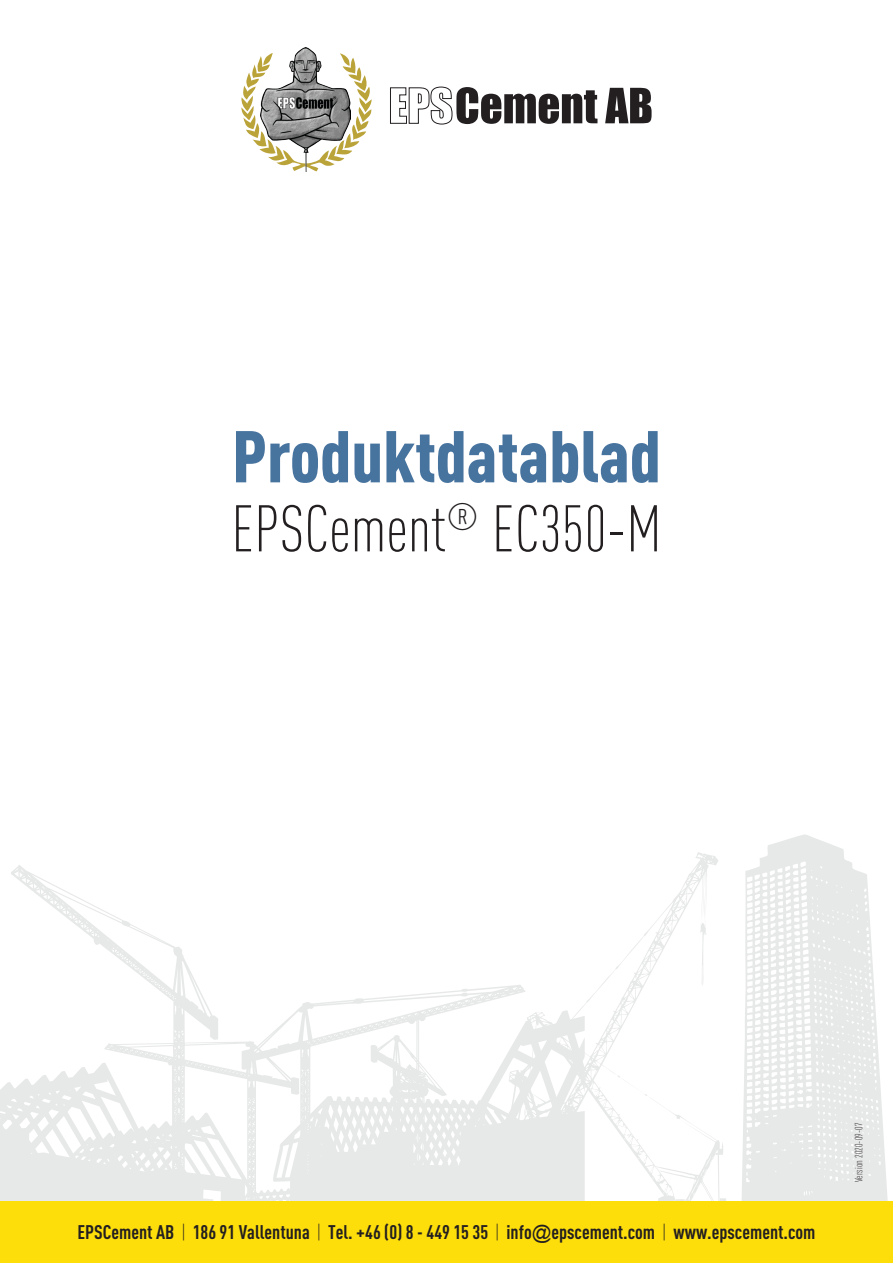
<style>
.page{position:relative;width:893px;height:1263px;background:#fff}
.page>*{position:absolute;margin:0;border:0;box-sizing:border-box;transform-origin:0 0}
.t1{font:900 72px "DIN Cond";color:#47739f}
.t2{font:300 64.8px "DIN Cond";color:#231f20}
.t3{font:700 19.5px "DIN Cond";color:#231f20}
.t4{font:300 10.5px "DIN Cond";color:#231f20}
.s1{font-weight:300}
.s2{font-family:"Arial";font-weight:400}
</style>
<div class="page">
<svg style="left:742px;top:834px;width:146px;height:367px;fill:#e7e8e8"></svg>
<svg style="left:585px;top:852px;width:141px;height:349px"></svg>
<svg style="left:0;top:865px;width:585px;height:336px"></svg>
<div style="left:0;top:1201px;width:893px;height:62px;background:#fede0a"></div>
<svg style="left:390px;top:86px;width:262px;height:39px"></svg>
<svg style="left:241px;top:56px;width:131px;height:96px"></svg>
<img style="left:261px;top:48px;width:90px;height:124px">
<h1 class="t1" style="left:232px;top:412px;width:430px">Produktdatablad</h1>
<h2 class="t2" style="left:231px;top:492px;width:432px">EPSCement<sup>®</sup> EC350-M</h2>
<p class="t3" style="left:77px;top:1220px;width:739px">EPSCement AB <span class="s1">|</span> 186 91 Vallentuna <span class="s1">|</span> Tel. +46 (0) 8 - 449 15 35 <span class="s1">|</span> info<span class="s2">@</span>epscement.com <span class="s1">|</span> www.epscement.com</p>
<p class="t4" style="left:853px;top:1182px;width:61px;rotate:-90deg">Version 2020-09-07</p>
</div>
